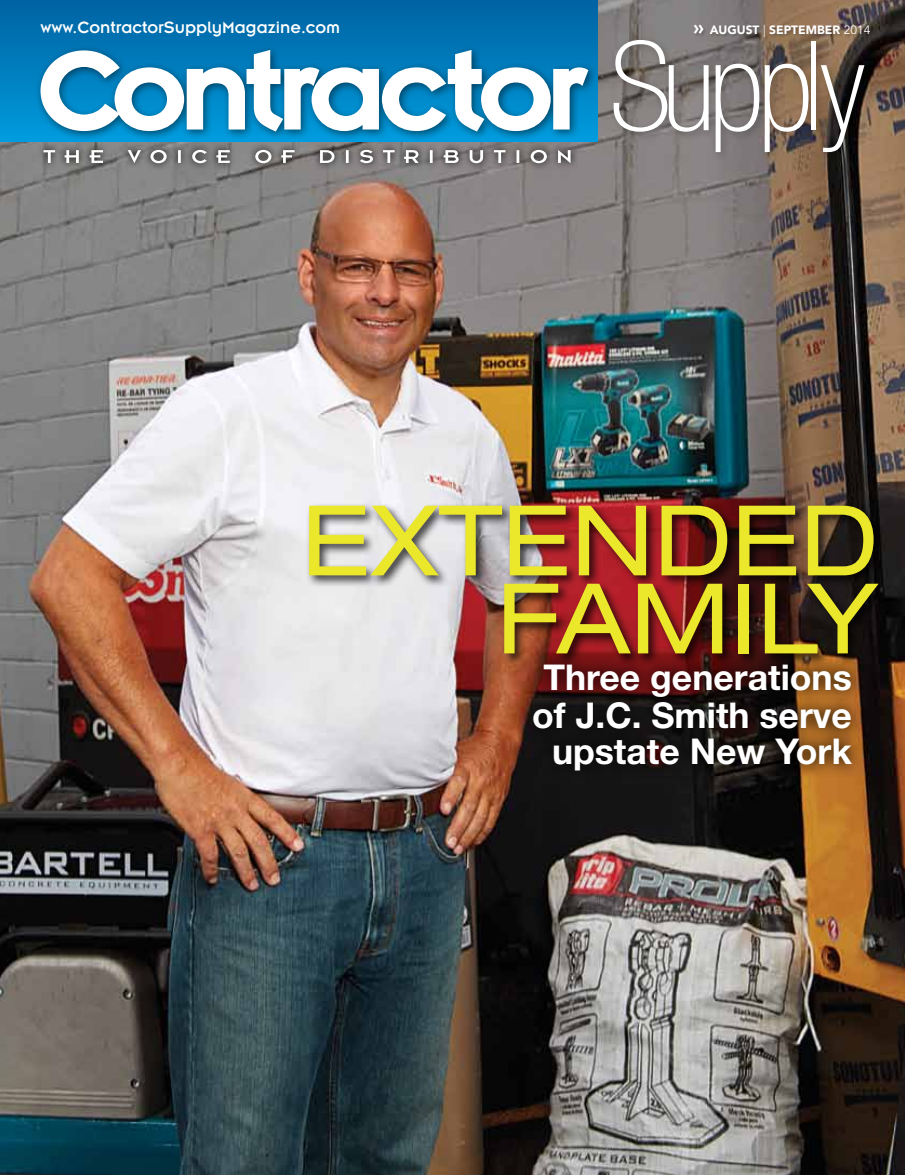
<style>
.page{position:relative;width:905px;height:1175px;background:#fff}
.page>*{position:absolute;margin:0;border:0;box-sizing:border-box;transform-origin:0 0}
.t1{font:expanded 97.5px/78px "Helvetica Neue LT Std";color:#ebe72a;text-align:right}
.t2{font:700 35.55px/37px "Helvetica Neue LT Std";color:#fff;text-align:center}
.t3{font:18px "Insignia LT Std";color:#fff}
.t4{font:900 12px "Avenir LT Std";color:#fff}
.s1{font-size:19.5px}
.s2{font-weight:300}
.s3{font-weight:400}
</style>
<div class="page">
<img style="left:0;top:0;width:904px;height:1174px">
<div style="left:693px;top:24px;width:181px;height:17px;background:#000;opacity:.24"></div>
<div style="left:0;top:0;width:597px;height:141px;background:linear-gradient(to bottom,#0062a1,#009bdd)"></div>
<div style="left:609px;top:35px;width:265px;height:127px;background:#000;opacity:.24"></div>
<svg style="left:613px;top:40px;width:95px;height:92px"></svg>
<svg style="left:715px;top:64px;width:93px;height:88px"></svg>
<div style="left:810px;top:41px;width:5px;height:89px;background:#fff"></div>
<svg style="left:820px;top:65px;width:44px;height:87px"></svg>
<div style="left:35px;top:44px;width:563px;height:97px;background:#000;opacity:.5"></div>
<svg style="left:40px;top:50px;width:548px;height:82px"></svg>
<svg style="left:36px;top:142px;width:542px;height:29px;background:#7e7c7c"></svg>
<svg style="left:43px;top:150px;width:527px;height:13px"></svg>
<svg style="left:519px;top:666px;width:346px;height:118px;background:#361e12"></svg>
<div style="left:306px;top:502px;width:584px;height:164px;background:#000;opacity:.75"></div>
<p class="t3" style="left:40px;top:18px;width:301px">www.ContractorSupplyMagazine.com</p>
<p class="t4" style="left:693px;top:22px;width:178px"><span class="s1">»</span> AUGUST <span class="s2">|</span> SEPTEMBER <span class="s3">2014</span></p>
<p class="t3" style="left:41px;top:24px;width:301px">www.ContractorSupplyMagazine.com</p>
<h1 class="t1" style="left:301px;top:500px;width:578px">EXTENDED<br>FAMILY</h1>
<h2 class="t2" style="left:532px;top:658px;width:321px">Three generations of J.C. Smith serve upstate New York</h2>
</div>
